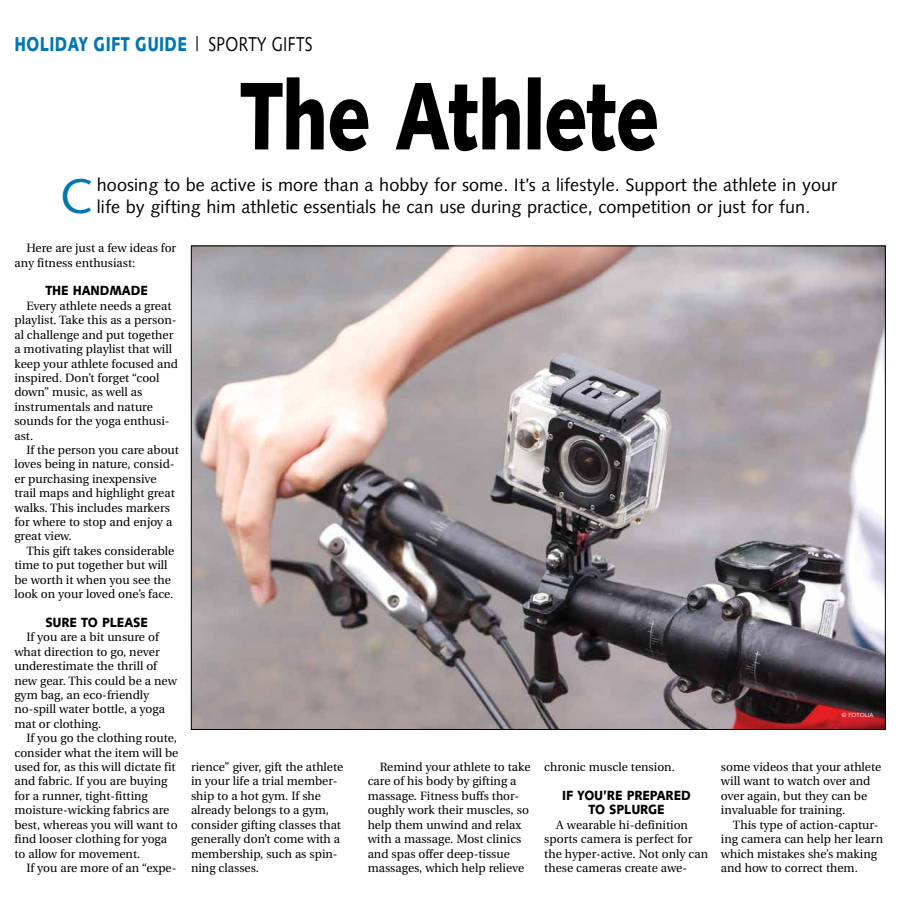
<style>
.page{position:relative;width:900px;height:908px;background:#fff}
.page>*{position:absolute;margin:0;border:0;box-sizing:border-box;transform-origin:0 0}
.t1{font:900 96px "Syntax";letter-spacing:-.015em;color:#000;scale:.77 1}
.t2{font:48.6px "Syntax";color:#0077b1}
.t3{font:900 20px "Syntax";letter-spacing:.025em;color:#0077b1;scale:.77 1}
.t4{font:18px/21.6px "Syntax";letter-spacing:.005em;color:#000}
.t5{font:900 13.3px/14.4px "Syntax";letter-spacing:-.01em;color:#000;text-align:center;scale:.91 1}
.t6{font:12px/14.4px "Utopia";color:#000}
.t7{font:6px "Syntax";color:#fff}
.s1{font-weight:400;color:#000}
</style>
<div class="page">
<img style="left:193px;top:247px;width:691px;height:480px">
<h3 class="t3" style="left:14px;top:32px;width:389px">HOLIDAY GIFT GUIDE <span class="s1">| SPORTY GIFTS</span></h3>
<h1 class="t1" style="left:240px;top:59px;width:546px">The Athlete</h1>
<h2 class="t2" style="left:60px;top:167px;width:34px">C</h2>
<h3 class="t4" style="left:97px;top:174px;width:742px">hoosing to be active is more than a hobby for some. It’s a lifestyle. Support the athlete in your life by gifting him athletic essentials he can use during practice, competition or just for fun.</h3>
<p class="t6" style="left:14px;top:241px;width:163px;text-indent:12px">Here are just a few ideas for any fitness enthusiast:</p>
<p class="t5" style="left:45px;top:283px;width:114px">THE HANDMADE</p>
<p class="t6" style="left:14px;top:299px;width:165px;text-indent:12px">Every athlete needs a great playlist. Take this as a person&shy;al challenge and put together a motivating playlist that will keep your athlete focused and inspired. Don’t forget “cool down” music, as well as instrumentals and nature sounds for the yoga enthusi&shy;ast.</p>
<p class="t6" style="left:14px;top:443px;width:166px;text-indent:12px">If the person you care about loves being in nature, consid&shy;er purchasing inexpensive trail maps and highlight great walks. This includes markers for where to stop and enjoy a great view.</p>
<p class="t6" style="left:14px;top:543px;width:162px;text-indent:12px">This gift takes considerable time to put together but will be worth it when you see the look on your loved one’s face.</p>
<p class="t5" style="left:45px;top:615px;width:114px">SURE TO PLEASE</p>
<p class="t6" style="left:14px;top:630px;width:164px;text-indent:12px">If you are a bit unsure of what direction to go, never underestimate the thrill of new gear. This could be a new gym bag, an eco-friendly no-spill water bottle, a yoga mat or clothing.</p>
<p class="t6" style="left:14px;top:731px;width:165px;text-indent:12px">If you go the clothing route, consider what the item will be used for, as this will dictate fit and fabric. If you are buying for a runner, tight-fitting moisture-wicking fabrics are best, whereas you will want to find looser clothing for yoga to allow for movement.</p>
<p class="t6" style="left:26px;top:860px;width:152px">If you are more of an “expe-</p>
<p class="t6" style="left:191px;top:759px;width:154px">rience” giver, gift the athlete in your life a trial member&shy;ship to a hot gym. If she already belongs to a gym, consider gifting classes that generally don’t come with a membership, such as spin&shy;ning classes.</p>
<p class="t6" style="left:368px;top:759px;width:164px;text-indent:12px">Remind your athlete to take care of his body by gifting a massage. Fitness buffs thor&shy;oughly work their muscles, so help them unwind and relax with a massage. Most clinics and spas offer deep-tissue massages, which help relieve</p>
<p class="t6" style="left:544px;top:759px;width:132px">chronic muscle tension.</p>
<p class="t5" style="left:562px;top:787px;width:143px">IF YOU’RE PREPARED<br>TO SPLURGE</p>
<p class="t6" style="left:544px;top:817px;width:165px;text-indent:12px">A wearable hi-definition sports camera is perfect for the hyper-active. Not only can these cameras create awe-</p>
<p class="t7" style="left:842px;top:711px;width:33px">© FOTOLIA</p>
<p class="t6" style="left:721px;top:759px;width:162px">some videos that your athlete will want to watch over and over again, but they can be invaluable for training.</p>
<p class="t6" style="left:721px;top:817px;width:164px;text-indent:12px">This type of action-captur&shy;ing camera can help her learn which mistakes she’s making and how to correct them.</p>
</div>
